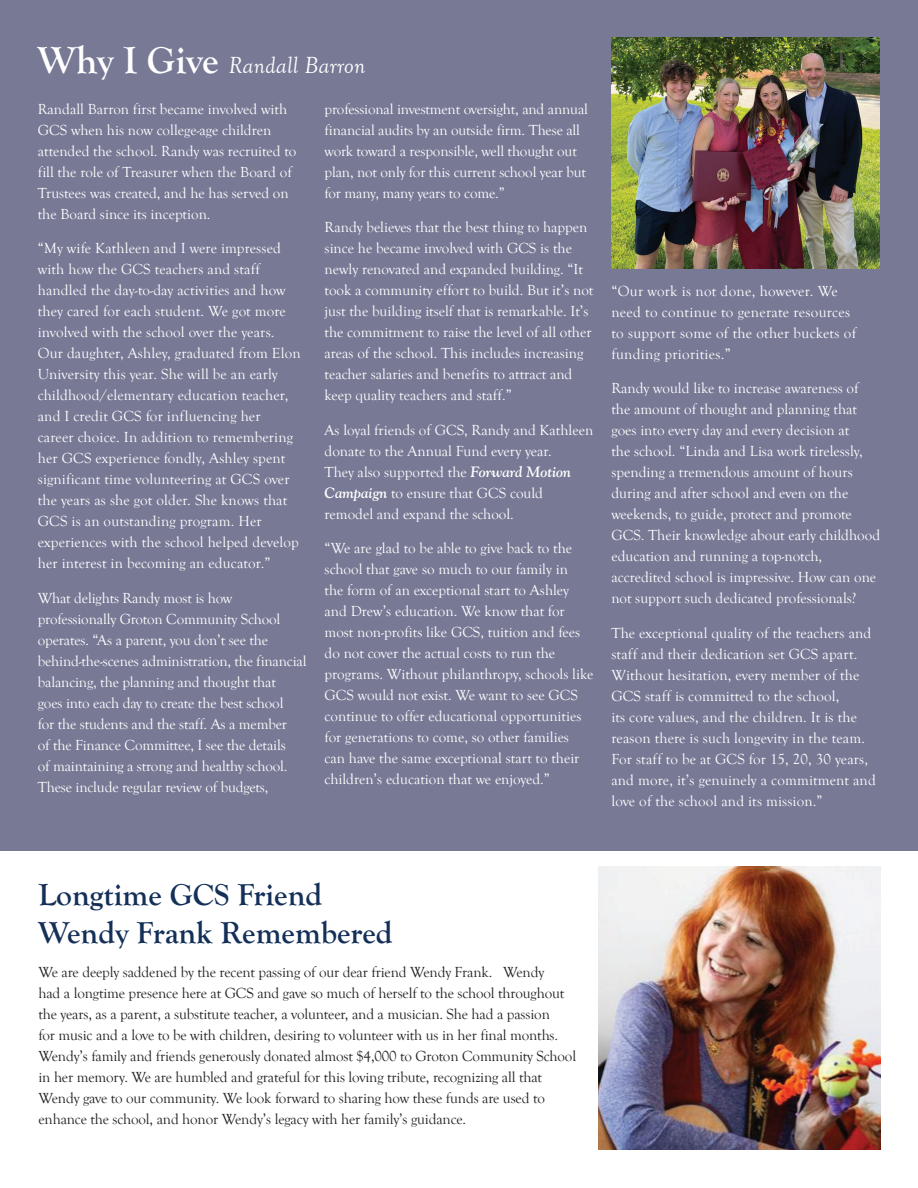
<style>
.page{position:relative;width:918px;height:1188px;background:#fff}
.page>*{position:absolute;margin:0;border:0;box-sizing:border-box;transform-origin:0 0}
.t1{font:700 31.5px/37.8px "Goudy Old Style T";color:#143059}
.t2{font:italic 24px "Goudy Old Style T";letter-spacing:.01em;color:#fff}
.t3{font:15px/21px "Goudy Old Style T";color:#fff}
.t4{font:15px/21px "Goudy Old Style T";letter-spacing:-.01em;color:#231f20}
.t5{font:15px/21px "Goudy Old Style T";letter-spacing:.02em;color:#fff}
.s1{font-weight:700;font-style:normal;font-size:39px}
.s2{font-family:"Goudy Old Style BT";font-weight:700;font-style:italic}
</style>
<div class="page">
<img style="left:598px;top:866px;width:282px;height:283px">
<div style="left:0;top:0;width:918px;height:850px;background:#777995"></div>
<img style="left:611px;top:37px;width:269px;height:232px">
<h2 class="t2" style="left:38px;top:52px;width:329px"><span class="s1">Why I Give</span> Randall Barron</h2>
<p class="t3" style="left:38px;top:99px;width:260px">Randall Barron first became involved with GCS when his now college-age children attended the school. Randy was recruited to fill the role of Treasurer when the Board of Trustees was created, and he has served on the Board since its inception.</p>
<p class="t3" style="left:38px;top:238px;width:264px">“My wife Kathleen and I were impressed with how the GCS teachers and staff handled the day-to-day activities and how they cared for each student. We got more involved with the school over the years.<br>Our daughter, Ashley, graduated from Elon University this year. She will be an early childhood/elementary education teacher, and I credit GCS for influencing her<br>career choice. In addition to remembering her GCS experience fondly, Ashley spent significant time volunteering at GCS over the years as she got older. She knows that GCS is an outstanding program. Her experiences with the school helped develop her interest in becoming an educator.”</p>
<p class="t3" style="left:38px;top:588px;width:270px">What delights Randy most is how professionally Groton Community School operates. “As a parent, you don’t see the behind-the-scenes administration, the financial balancing, the planning and thought that<br>goes into each day to create the best school<br>for the students and the staff. As a member<br>of the Finance Committee, I see the details<br>of maintaining a strong and healthy school.<br>These include regular review of budgets,</p>
<p class="t3" style="left:325px;top:99px;width:265px">professional investment oversight, and annual financial audits by an outside firm. These all work toward a responsible, well thought out plan, not only for this current school year but for many, many years to come.”</p>
<p class="t3" style="left:325px;top:217px;width:270px">Randy believes that the best thing to happen since he became involved with GCS is the newly renovated and expanded building. “It took a community effort to build. But it’s not just the building itself that is remarkable. It’s the commitment to raise the level of all other areas of the school. This includes increasing teacher salaries and benefits to attract and keep quality teachers and staff.”</p>
<p class="t3" style="left:325px;top:420px;width:270px">As loyal friends of GCS, Randy and Kathleen donate to the Annual Fund every year.<br>They also supported the <span class="s2">Forward Motion Campaign</span> to ensure that GCS could remodel and expand the school.</p>
<p class="t3" style="left:325px;top:538px;width:270px">“We are glad to be able to give back to the school that gave so much to our family in<br>the form of an exceptional start to Ashley and Drew’s education. We know that for most non-profits like GCS, tuition and fees do not cover the actual costs to run the programs. Without philanthropy, schools like GCS would not exist. We want to see GCS continue to offer educational opportunities for generations to come, so other families can have the same exceptional start to their children’s education that we enjoyed.”</p>
<p class="t5" style="left:611px;top:281px;width:246px">“Our work is not done, however. We need to continue to generate resources to support some of the other buckets of funding priorities.”</p>
<p class="t3" style="left:611px;top:378px;width:270px">Randy would like to increase awareness of the amount of thought and planning that goes into every day and every decision at<br>the school. “Linda and Lisa work tirelessly, spending a tremendous amount of hours during and after school and even on the weekends, to guide, protect and promote GCS. Their knowledge about early childhood education and running a top-notch, accredited school is impressive. How can one not support such dedicated professionals?</p>
<p class="t3" style="left:611px;top:623px;width:266px">The exceptional quality of the teachers and staff and their dedication set GCS apart.<br>Without hesitation, every member of the GCS staff is committed to the school,<br>its core values, and the children. It is the reason there is such longevity in the team.<br>For staff to be at GCS for 15, 20, 30 years, and more, it’s genuinely a commitment and love of the school and its mission.”</p>
<h1 class="t1" style="left:38px;top:876px;width:356px">Longtime GCS Friend<br>Wendy Frank Remembered</h1>
<p class="t4" style="left:38px;top:962px;width:539px">We are deeply saddened by the recent passing of our dear friend Wendy Frank. Wendy<br>had a longtime presence here at GCS and gave so much of herself to the school throughout the years, as a parent, a substitute teacher, a volunteer, and a musician. She had a passion<br>for music and a love to be with children, desiring to volunteer with us in her final months.<br>Wendy’s family and friends generously donated almost $4,000 to Groton Community School in her memory. We are humbled and grateful for this loving tribute, recognizing all that Wendy gave to our community. We look forward to sharing how these funds are used to enhance the school, and honor Wendy’s legacy with her family’s guidance.</p>
</div>
